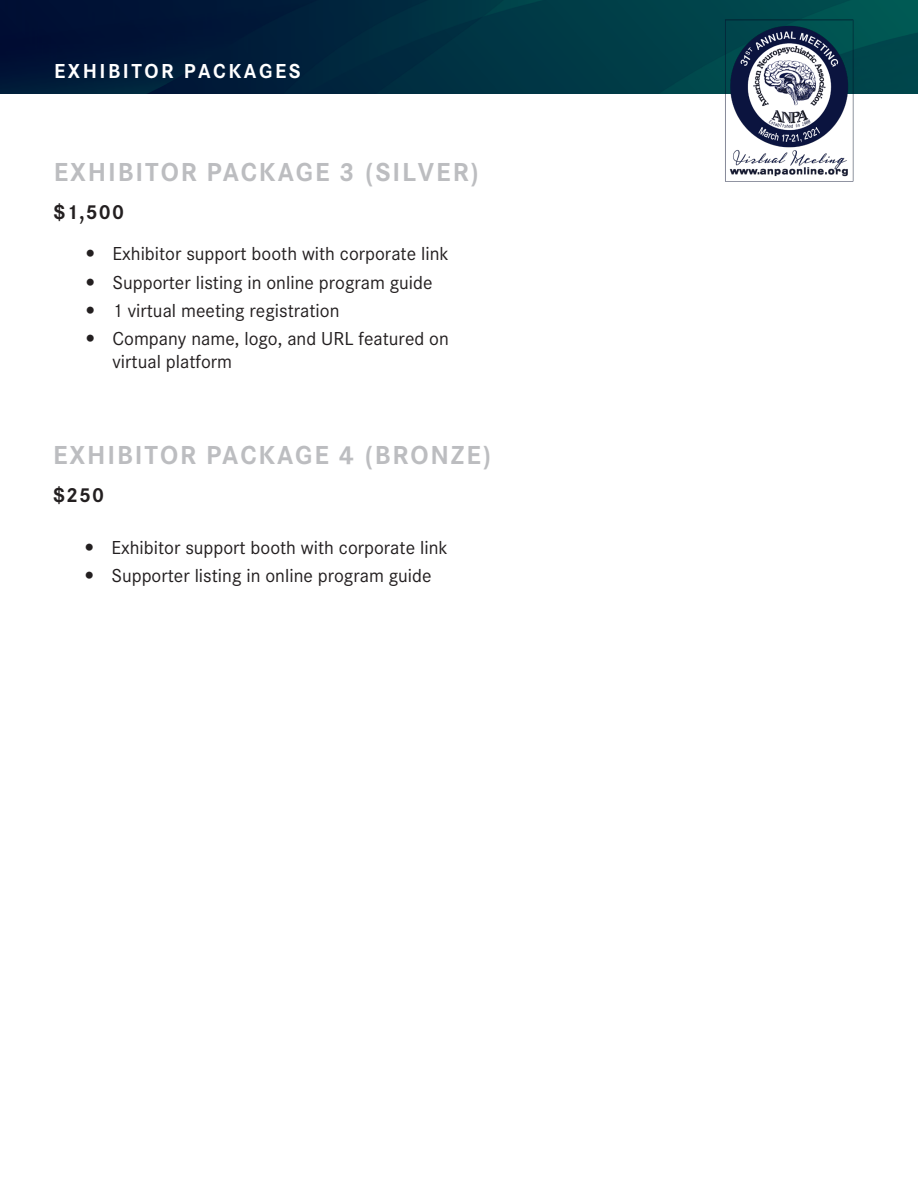
<style>
.page{position:relative;width:918px;height:1188px;background:#fff}
.page>*{position:absolute;margin:0;border:0;box-sizing:border-box;transform-origin:0 0}
.t1{font:700 27px "Corporate S";letter-spacing:.07em;color:#bcbdc0}
.t2{font:700 21px "Corporate S";letter-spacing:.12em;color:#fff}
.t3{font:700 21px "Corporate S";letter-spacing:.05em;color:#231f20}
.t4{font:19.5px/23.4px "Corporate S";color:#231f20}
.s1{font-family:"Avenir"}
</style>
<div class="page">
<div style="left:0;top:0;width:918px;height:94px;background:linear-gradient(to right,#000c32,#005452)"></div>
<img style="left:718px;top:15px;width:142px;height:167px">
<p class="t2" style="left:54px;top:59px;width:248px">EXHIBITOR PACKAGES</p>
<p class="t1" style="left:54px;top:156px;width:426px">EXHIBITOR PACKAGE 3 (SILVER)</p>
<p class="t3" style="left:54px;top:200px;width:72px">$1,500</p>
<p class="t4" style="left:86px;top:242px;width:365px"><span class="s1">•</span> Exhibitor support booth with corporate link</p>
<p class="t4" style="left:86px;top:271px;width:349px"><span class="s1">•</span> Supporter listing in online program guide</p>
<p class="t4" style="left:86px;top:299px;width:256px"><span class="s1">•</span> 1 virtual meeting registration</p>
<p class="t4" style="left:112px;top:327px;width:338px;text-indent:-27px"><span class="s1">•</span> Company name, logo, and URL featured on virtual platform</p>
<p class="t1" style="left:53px;top:440px;width:439px">EXHIBITOR PACKAGE 4 (BRONZE)</p>
<p class="t3" style="left:53px;top:483px;width:53px">$250</p>
<p class="t4" style="left:84px;top:536px;width:365px"><span class="s1">•</span> Exhibitor support booth with corporate link</p>
<p class="t4" style="left:84px;top:564px;width:349px"><span class="s1">•</span> Supporter listing in online program guide</p>
</div>
